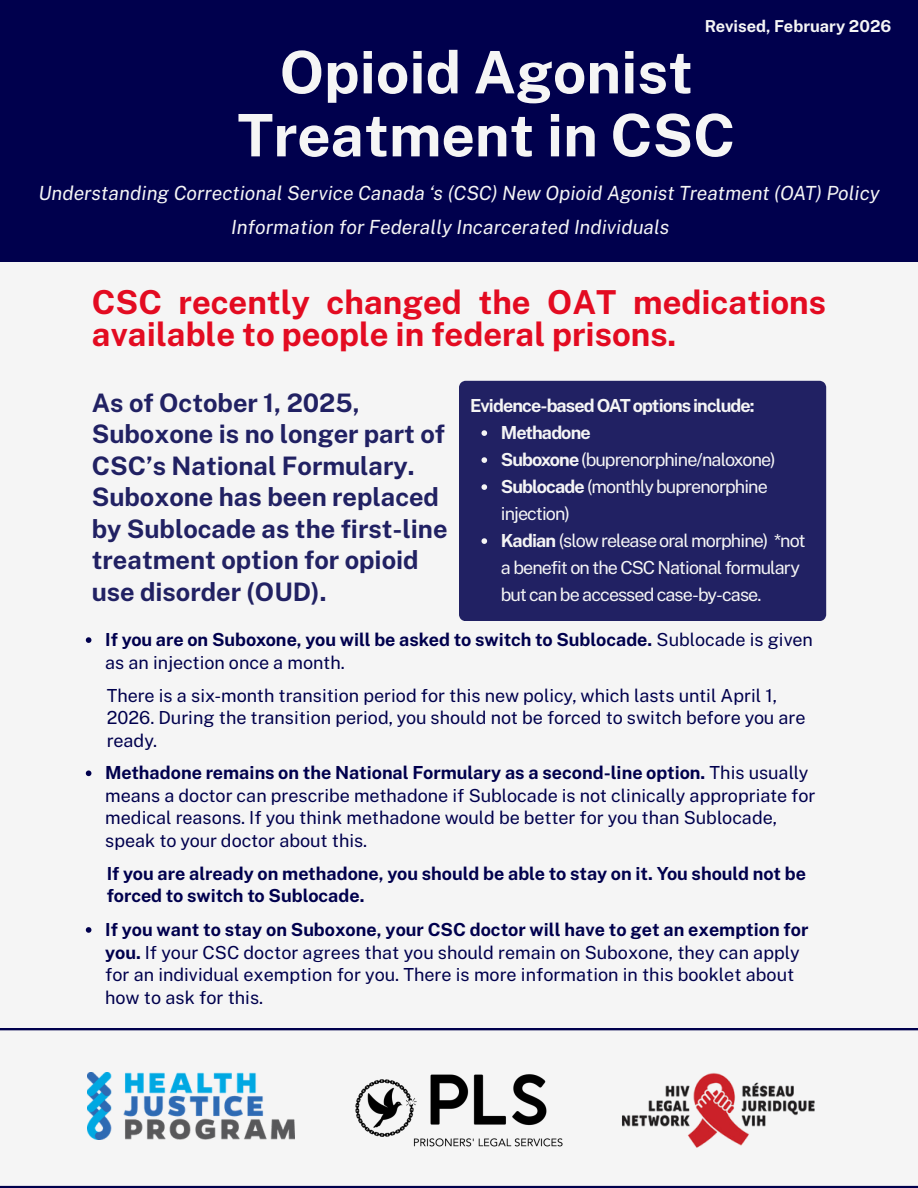
<style>
.page{position:relative;width:918px;height:1188px;background:#f5f5f5}
.page>*{position:absolute;margin:0;border:0;box-sizing:border-box;transform-origin:0 0}
.t1{font:700 58.65px/63px "Public Sans";color:#f5f5f5;text-align:center}
.t2{font:700 33px/32.7px "Public Sans";color:#e30b21}
.t3{font:700 25.5px/31.5px "Public Sans";color:#212163}
.t4{font:italic 19.5px "Public Sans";color:#f5f5f5}
.t5{font:18px/22.5px "Public Sans";color:#00004d}
.t6{font:700 18px/22.5px "Public Sans";color:#00004d}
.t7{font:18px/27px "Public Sans";letter-spacing:-.05em;color:#f5f5f5}
.t8{font:700 18px "Public Sans";letter-spacing:-.05em;color:#f5f5f5}
.t9{font:700 16.5px "Public Sans";color:#f5f5f5}
.s1{font-weight:700}
.s2{font-weight:400}
</style>
<div class="page">
<div style="left:0;top:0;width:918px;height:261px;background:#00004d"></div>
<div style="left:459px;top:381px;width:367px;height:240px;background:#212163"></div>
<svg style="left:482px;top:430px;width:5px;height:6px"></svg>
<svg style="left:482px;top:457px;width:5px;height:6px"></svg>
<svg style="left:482px;top:484px;width:5px;height:6px"></svg>
<svg style="left:482px;top:538px;width:5px;height:6px"></svg>
<svg style="left:0;top:1028px;width:918px;height:160px"></svg>
<img style="left:87px;top:1072px;width:207px;height:68px">
<img style="left:354px;top:1072px;width:210px;height:77px">
<img style="left:601px;top:1072px;width:234px;height:81px">
<svg style="left:86px;top:927px;width:5px;height:6px"></svg>
<svg style="left:86px;top:637px;width:5px;height:6px"></svg>
<svg style="left:86px;top:770px;width:5px;height:6px"></svg>
<p class="t9" style="left:705px;top:16px;width:188px">Revised, February 2026</p>
<h1 class="t1" style="left:237px;top:41px;width:499px">Opioid Agonist<br>Treatment in CSC</h1>
<h5 class="t4" style="left:38px;top:181px;width:843px">Understanding Correctional Service Canada ‘s (CSC) New Opioid Agonist Treatment (OAT) Policy</h5>
<h5 class="t4" style="left:231px;top:216px;width:440px">Information for Federally Incarcerated Individuals</h5>
<h2 class="t2" style="left:92px;top:286px;width:736px">CSC recently changed the OAT medications available to people in federal prisons.</h2>
<h3 class="t3" style="left:92px;top:387px;width:357px">As of October 1, 2025,<br>Suboxone is no longer part of<br>CSC’s National Formulary.<br>Suboxone has been replaced by Sublocade as the first-line treatment option for opioid use disorder (OUD).</h3>
<h4 class="t8" style="left:470px;top:395px;width:286px">Evidence-based OAT optionsinclude:</h4>
<h5 class="t8" style="left:501px;top:422px;width:91px">Methadone</h5>
<h5 class="t7" style="left:501px;top:446px;width:276px"><span class="s1">Suboxone</span> (buprenorphine/naloxone)</h5>
<h5 class="t7" style="left:501px;top:473px;width:269px"><span class="s1">Sublocade</span> (monthly buprenorphine injection)</h5>
<h5 class="t7" style="left:501px;top:527px;width:307px"><span class="s1">Kadian</span> (slow release oral morphine) *not a benefit on the CSC National formulary but can be accessed case-by-case.</h5>
<h5 class="t6" style="left:105px;top:629px;width:709px">If you are on Suboxone, you will be asked to switch to Sublocade. <span class="s2">Sublocade is given as an injection once a month.</span></h5>
<h5 class="t5" style="left:107px;top:684px;width:700px">There is a six-month transition period for this new policy, which lasts until April 1,<br>2026. During the transition period, you should not be forced to switch before you are ready.</h5>
<h5 class="t5" style="left:105px;top:762px;width:712px"><span class="s1">Methadone remains on the National Formulary as a second-line option.</span> This usually means a doctor can prescribe methadone if Sublocade is not clinically appropriate for medical reasons. If you think methadone would be better for you than Sublocade, speak to your doctor about this.</h5>
<h4 class="t6" style="left:107px;top:862px;width:701px">If you are already on methadone, you should be able to stay on it. You should not be forced to switch to Sublocade.</h4>
<h5 class="t5" style="left:105px;top:918px;width:705px"><span class="s1">If you want to stay on Suboxone, your CSC doctor will have to get an exemption for you.</span> If your CSC doctor agrees that you should remain on Suboxone, they can apply for an individual exemption for you. There is more information in this booklet about how to ask for this.</h5>
</div>
